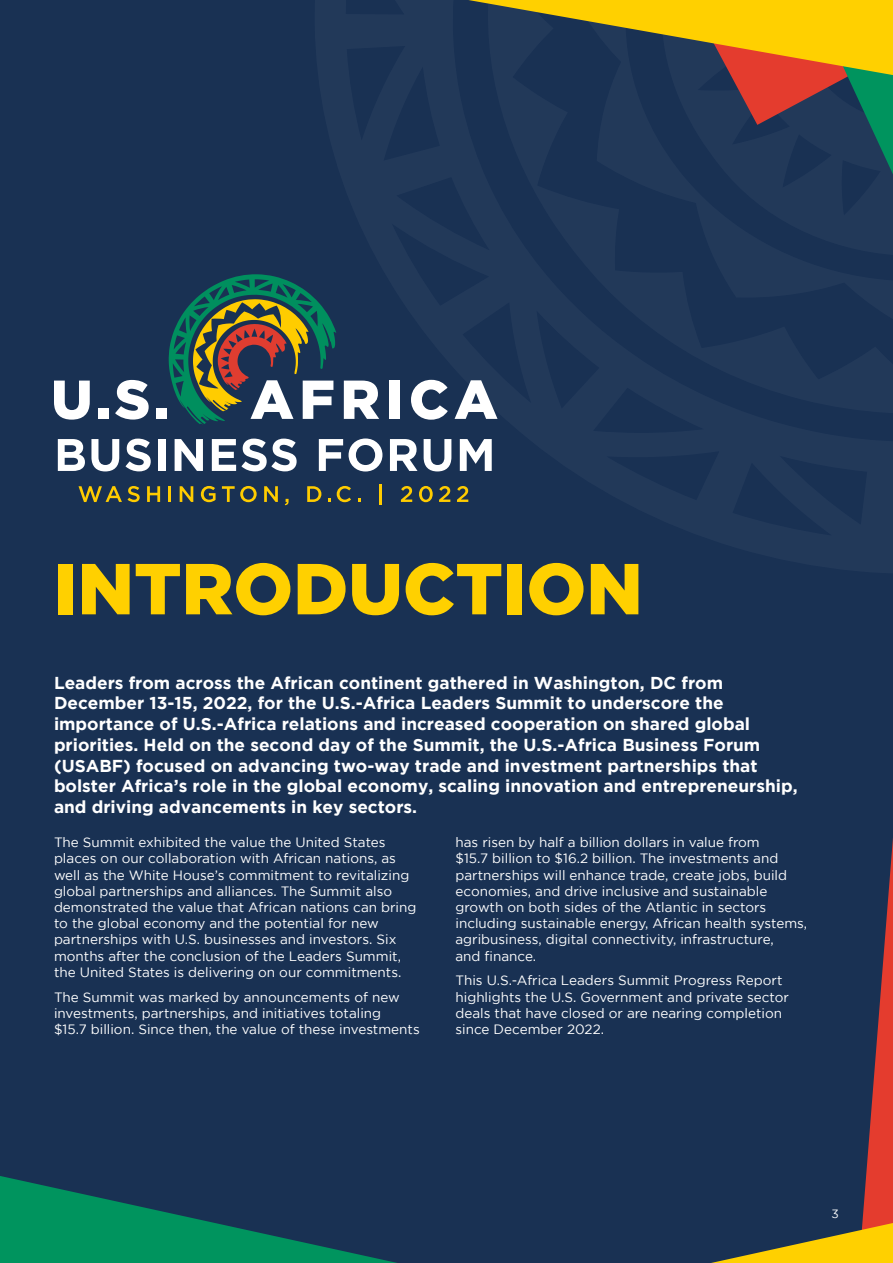
<style>
.page{position:relative;width:893px;height:1263px;background:#193153}
.page>*{position:absolute;margin:0;border:0;box-sizing:border-box;transform-origin:0 0}
.t1{font:900 72px "Gotham";color:#ffd000}
.t2{font:700 17.25px/20.7px "Gotham";color:#fff}
.t3{font:13.5px/16.2px "Gotham";color:#fff}
.t4{font:12px "Gotham";color:#fff}
</style>
<div class="page">
<svg style="left:469px;top:0;width:424px;height:174px"></svg>
<svg style="left:54px;top:381px;width:36px;height:39px"></svg>
<div style="left:98px;top:408px;width:11px;height:11px;background:#fff"></div>
<svg style="left:115px;top:380px;width:34px;height:40px"></svg>
<div style="left:156px;top:408px;width:11px;height:11px;background:#fff"></div>
<svg style="left:344px;top:381px;width:35px;height:38px"></svg>
<div style="left:389px;top:381px;width:11px;height:38px;background:#fff"></div>
<svg style="left:411px;top:380px;width:37px;height:40px"></svg>
<svg style="left:455px;top:380px;width:42px;height:39px"></svg>
<svg style="left:58px;top:439px;width:27px;height:32px"></svg>
<svg style="left:91px;top:439px;width:28px;height:32px"></svg>
<svg style="left:125px;top:439px;width:26px;height:32px"></svg>
<div style="left:158px;top:439px;width:7px;height:32px;background:#fff"></div>
<svg style="left:175px;top:439px;width:28px;height:32px"></svg>
<svg style="left:212px;top:439px;width:85px;height:32px"></svg>
<svg style="left:319px;top:439px;width:24px;height:32px"></svg>
<svg style="left:349px;top:438px;width:33px;height:33px"></svg>
<svg style="left:390px;top:439px;width:27px;height:32px"></svg>
<svg style="left:424px;top:439px;width:27px;height:32px"></svg>
<svg style="left:460px;top:439px;width:32px;height:32px"></svg>
<svg style="left:79px;top:486px;width:43px;height:16px"></svg>
<svg style="left:128px;top:486px;width:12px;height:16px"></svg>
<svg style="left:147px;top:486px;width:13px;height:16px"></svg>
<hr style="left:168px;top:486px;width:3px;height:16px;background:#fc0">
<svg style="left:180px;top:486px;width:13px;height:16px"></svg>
<svg style="left:201px;top:486px;width:15px;height:16px"></svg>
<svg style="left:222px;top:486px;width:35px;height:16px"></svg>
<svg style="left:264px;top:486px;width:14px;height:16px"></svg>
<svg style="left:285px;top:499px;width:4px;height:6px"></svg>
<svg style="left:307px;top:486px;width:14px;height:16px"></svg>
<svg style="left:337px;top:486px;width:14px;height:16px"></svg>
<hr style="left:380px;top:484px;width:2px;height:21px;background:#fc0">
<svg style="left:401px;top:486px;width:11px;height:16px"></svg>
<svg style="left:419px;top:486px;width:14px;height:16px"></svg>
<svg style="left:439px;top:486px;width:11px;height:16px"></svg>
<svg style="left:457px;top:486px;width:11px;height:16px"></svg>
<svg style="left:169px;top:274px;width:167px;height:151px"></svg>
<svg style="left:0;top:1176px;width:397px;height:87px"></svg>
<svg style="left:711px;top:838px;width:182px;height:425px"></svg>
<h1 class="t1" style="left:54px;top:547px;width:590px">INTRODUCTION</h1>
<p class="t2" style="left:54px;top:672px;width:745px">Leaders from across the African continent gathered in Washington, DC from December 13-15, 2022, for the U.S.-Africa Leaders Summit to underscore the importance of U.S.-Africa relations and increased cooperation on shared global priorities. Held on the second day of the Summit, the U.S.-Africa Business Forum (USABF) focused on advancing two-way trade and investment partnerships that bolster Africa’s role in the global economy, scaling innovation and entrepreneurship, and driving advancements in key sectors.</p>
<p class="t3" style="left:54px;top:834px;width:364px">The Summit exhibited the value the United States places on our collaboration with African nations, as well as the White House’s commitment to revitalizing global partnerships and alliances. The Summit also demonstrated the value that African nations can bring to the global economy and the potential for new partnerships with U.S. businesses and investors. Six months after the conclusion of the Leaders Summit, the United States is delivering on our commitments.</p>
<p class="t3" style="left:54px;top:988px;width:367px">The Summit was marked by announcements of new investments, partnerships, and initiatives totaling<br>$15.7 billion. Since then, the value of these investments</p>
<p class="t3" style="left:455px;top:834px;width:353px">has risen by half a billion dollars in value from<br>$15.7 billion to $16.2 billion. The investments and partnerships will enhance trade, create jobs, build economies, and drive inclusive and sustainable growth on both sides of the Atlantic in sectors including sustainable energy, African health systems, agribusiness, digital connectivity, infrastructure,<br>and finance.</p>
<p class="t3" style="left:455px;top:972px;width:335px">This U.S.-Africa Leaders Summit Progress Report highlights the U.S. Government and private sector deals that have closed or are nearing completion since December 2022.</p>
<p class="t4" style="left:832px;top:1207px;width:9px">3</p>
</div>
